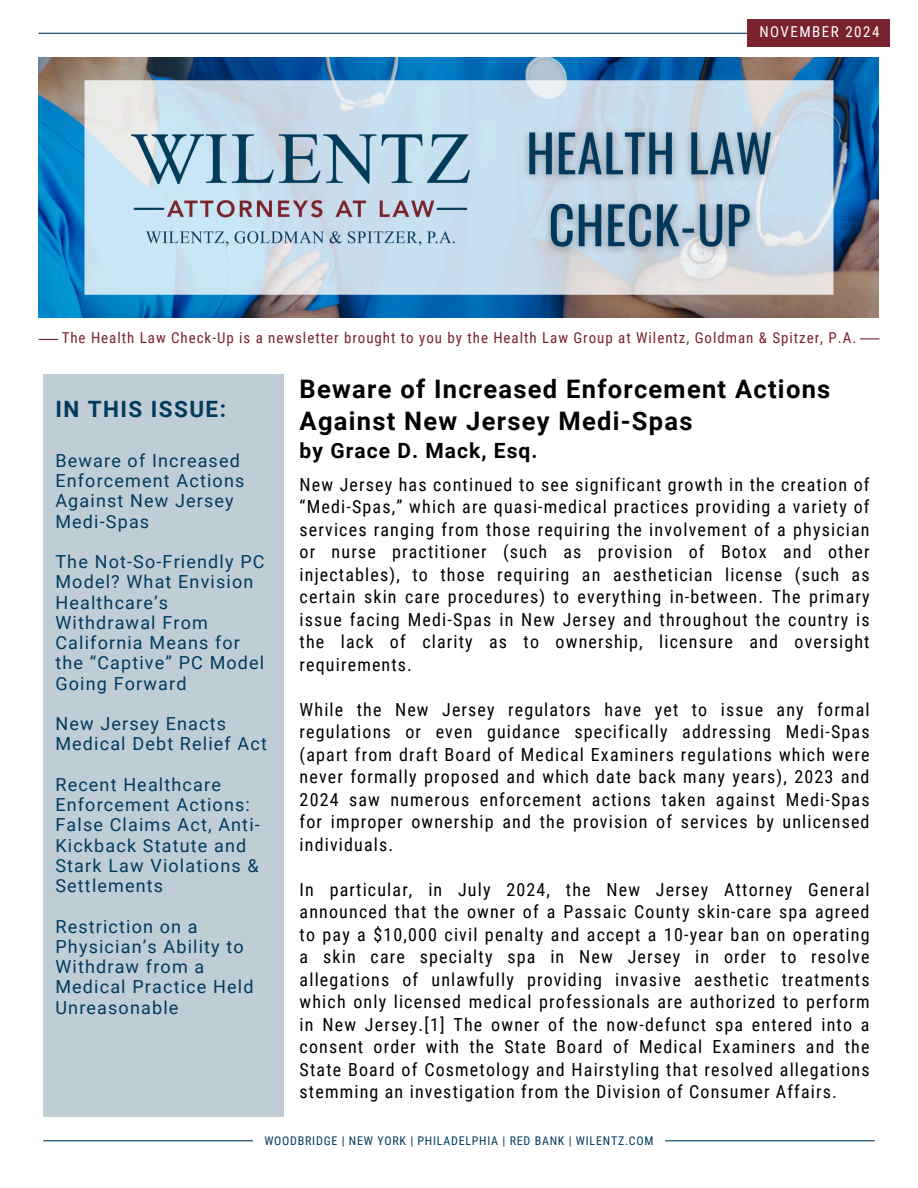
<style>
.page{position:relative;width:918px;height:1188px;background:#fff}
.page>*{position:absolute;margin:0;border:0;box-sizing:border-box;transform-origin:0 0}
.t1{font:700 25.5px/32.7px "Roboto";letter-spacing:.05em;color:#000}
.t2{font:700 22.5px "Roboto";letter-spacing:.065em;color:#003a5d}
.t3{font:700 21px "Roboto";letter-spacing:.05em;color:#000}
.t4{font:18px/22.5px "Roboto Condensed";letter-spacing:.065em;color:#000;text-align:justify}
.t5{font:18px/20.2px "Roboto";letter-spacing:.065em;color:#003a5d}
.t6{font:15px "Roboto Condensed";letter-spacing:.065em;color:#7a232e}
.t7{font:15px "Roboto Condensed";letter-spacing:.1em;color:#fff}
.t8{font:12px "Roboto Condensed";letter-spacing:.065em;color:#003a5d}
</style>
<div class="page">
<hr style="left:39px;top:33px;width:840px;height:1px;background:#003a5d">
<img style="left:39px;top:58px;width:840px;height:260px">
<div style="left:43px;top:374px;width:241px;height:743px;background:#c0cdd5"></div>
<svg style="left:39px;top:339px;width:19px;height:1px"></svg>
<svg style="left:860px;top:338px;width:19px;height:1px"></svg>
<div style="left:748px;top:20px;width:142px;height:27px;background:#7a232e"></div>
<hr style="left:43px;top:1140px;width:210px;height:1px;background:#003a5d">
<hr style="left:665px;top:1140px;width:210px;height:1px;background:#003a5d">
<h3 class="t7" style="left:759px;top:23px;width:122px">NOVEMBER 2024</h3>
<h3 class="t6" style="left:62px;top:329px;width:796px">The Health Law Check-Up is a newsletter brought to you by the Health Law Group at Wilentz, Goldman &amp; Spitzer, P.A.</h3>
<h3 class="t2" style="left:55px;top:397px;width:172px">IN THIS ISSUE:</h3>
<h3 class="t5" style="left:55px;top:451px;width:190px">Beware of Increased<br>Enforcement Actions<br>Against New Jersey<br>Medi-Spas</h3>
<h3 class="t5" style="left:55px;top:552px;width:211px">The Not-So-Friendly PC<br>Model? What Envision<br>Healthcare’s<br>Withdrawal From<br>California Means for the “Captive” PC Model<br>Going Forward</h3>
<h3 class="t5" style="left:55px;top:714px;width:213px">New Jersey Enacts<br>Medical Debt Relief Act</h3>
<h1 class="t5" style="left:55px;top:775px;width:206px">Recent Healthcare<br>Enforcement Actions:<br>False Claims Act, Anti-<br>Kickback Statute and<br>Stark Law Violations &amp;<br>Settlements</h1>
<h3 class="t5" style="left:55px;top:916px;width:200px">Restriction on a<br>Physician’s Ability to<br>Withdraw from a<br>Medical Practice Held<br>Unreasonable</h3>
<h3 class="t1" style="left:300px;top:373px;width:532px">Beware of Increased Enforcement Actions<br>Against New Jersey Medi-Spas</h3>
<h3 class="t3" style="left:300px;top:439px;width:240px">by Grace D. Mack, Esq.</h3>
<p class="t4" style="left:300px;top:473px;width:571px">New Jersey has continued to see significant growth in the creation of “Medi-Spas,” which are quasi-medical practices providing a variety of services ranging from those requiring the involvement of a physician or nurse practitioner (such as provision of Botox and other injectables), to those requiring an aesthetician license (such as certain skin care procedures) to everything in-between. The primary issue facing Medi-Spas in New Jersey and throughout the country is the lack of clarity as to ownership, licensure and oversight requirements.</p>
<h5 class="t4" style="left:300px;top:698px;width:571px">While the New Jersey regulators have yet to issue any formal regulations or even guidance specifically addressing Medi-Spas (apart from draft Board of Medical Examiners regulations which were never formally proposed and which date back many years), 2023 and 2024 saw numerous enforcement actions taken against Medi-Spas for improper ownership and the provision of services by unlicensed individuals.</h5>
<h2 class="t4" style="left:300px;top:878px;width:571px">In particular, in July 2024, the New Jersey Attorney General announced that the owner of a Passaic County skin-care spa agreed to pay a $10,000 civil penalty and accept a 10-year ban on operating a skin care specialty spa in New Jersey in order to resolve allegations of unlawfully providing invasive aesthetic treatments which only licensed medical professionals are authorized to perform in New Jersey.[1] The owner of the now-defunct spa entered into a consent order with the State Board of Medical Examiners and the State Board of Cosmetology and Hairstyling that resolved allegations stemming an investigation from the Division of Consumer Affairs.</h2>
<p class="t8" style="left:264px;top:1134px;width:391px">WOODBRIDGE | NEW YORK | PHILADELPHIA | RED BANK | WILENTZ.COM</p>
</div>
